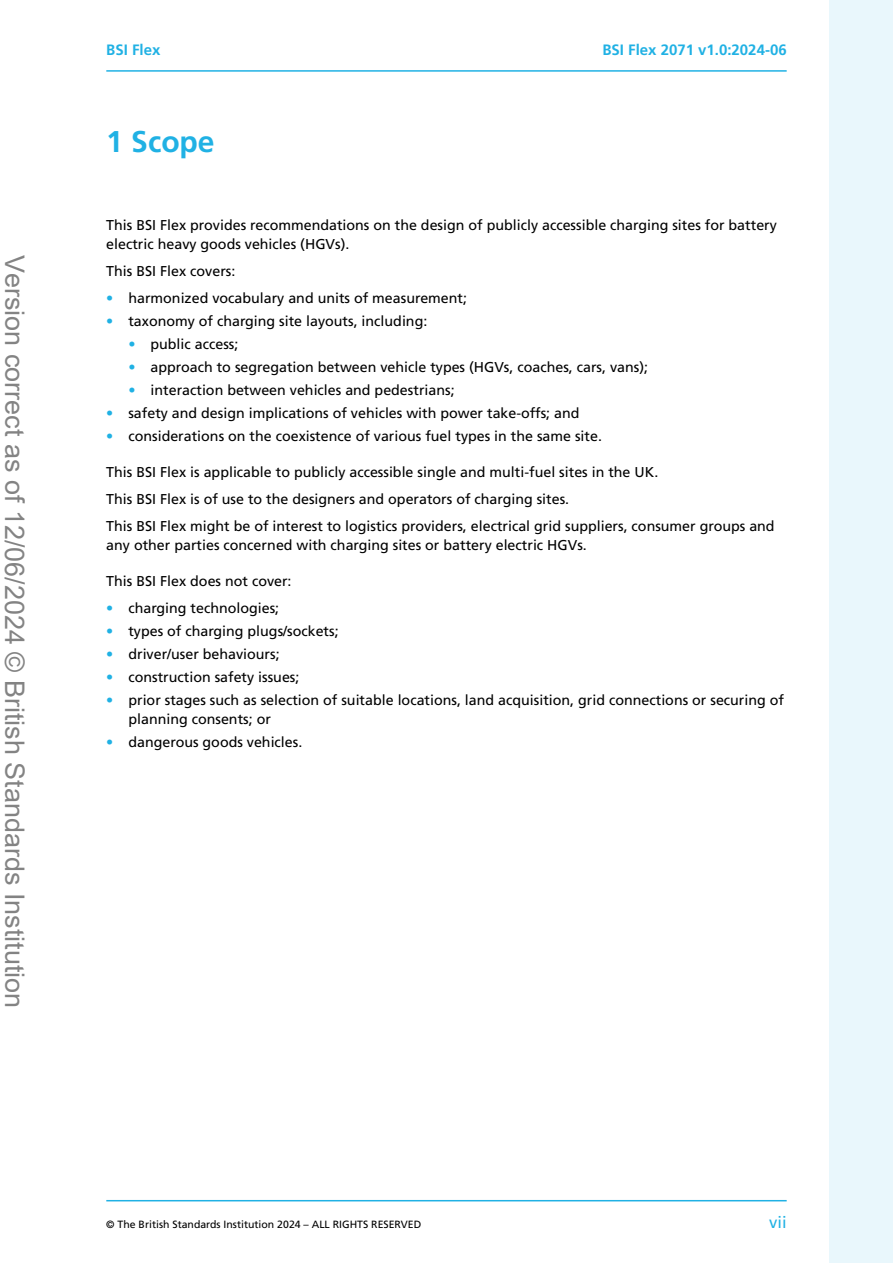
<style>
.page{position:relative;width:893px;height:1263px;background:#fff}
.page>*{position:absolute;margin:0;border:0;box-sizing:border-box;transform-origin:0 0}
.H2_pages{font:30px "Frutiger LT 65 Bd";color:#20b1e4}
.t1{font:27px "Arial";color:rgb(0 0 0/.49)}
.t2{font:16.5px "Frutiger LT 55 Rm";color:#20b1e4}
.t3{font:15px "Frutiger LT 65 Bd";color:#20b1e4}
.Body_text{font:14.25px/18.8px "Frutiger LT 55 Rm";color:#000}
.t4{font:10.5px "Frutiger LT 55 Rm";color:#000}
.s1{color:#20b1e4}
</style>
<div class="page">
<div style="left:829px;top:0;width:64px;height:1263px;background:#e9f7fc"></div>
<hr style="left:106px;top:1200px;width:681px;height:1px;background:#20b1e4">
<hr style="left:106px;top:70px;width:681px;height:2px;background:#20b1e4">
<h2 class="t1" style="left:33px;top:255px;width:755px;rotate:90deg">Version correct as of 12/06/2024 © British Standards Institution</h2>
<p class="t3" style="left:106px;top:40px;width:56px">BSI Flex</p>
<p class="t3" style="left:602px;top:40px;width:186px">BSI Flex 2071 v1.0:2024-06</p>
<p class="H2_pages" style="left:106px;top:124px;width:110px">1 Scope</p>
<p class="Body_text" style="left:106px;top:216px;width:672px">This BSI Flex provides recommendations on the design of publicly accessible charging sites for battery electric heavy goods vehicles (HGVs).</p>
<p class="Body_text" style="left:106px;top:262px;width:131px">This BSI Flex covers:</p>
<p class="Body_text" style="left:106px;top:289px;width:362px"><span class="s1">•</span> harmonized vocabulary and units of measurement;</p>
<p class="Body_text" style="left:106px;top:312px;width:323px"><span class="s1">•</span> taxonomy of charging site layouts, including:</p>
<p class="Body_text" style="left:128px;top:335px;width:111px"><span class="s1">•</span> public access;</p>
<p class="Body_text" style="left:128px;top:358px;width:521px"><span class="s1">•</span> approach to segregation between vehicle types (HGVs, coaches, cars, vans);</p>
<p class="Body_text" style="left:128px;top:381px;width:328px"><span class="s1">•</span> interaction between vehicles and pedestrians;</p>
<p class="Body_text" style="left:106px;top:404px;width:475px"><span class="s1">•</span> safety and design implications of vehicles with power take-offs; and</p>
<p class="Body_text" style="left:106px;top:427px;width:497px"><span class="s1">•</span> considerations on the coexistence of various fuel types in the same site.</p>
<p class="Body_text" style="left:106px;top:463px;width:553px">This BSI Flex is applicable to publicly accessible single and multi-fuel sites in the UK.</p>
<p class="Body_text" style="left:106px;top:490px;width:464px">This BSI Flex is of use to the designers and operators of charging sites.</p>
<p class="Body_text" style="left:106px;top:517px;width:670px">This BSI Flex might be of interest to logistics providers, electrical grid suppliers, consumer groups and any other parties concerned with charging sites or battery electric HGVs.</p>
<p class="Body_text" style="left:106px;top:572px;width:187px">This BSI Flex does not cover:</p>
<p class="Body_text" style="left:106px;top:599px;width:174px"><span class="s1">•</span> charging technologies;</p>
<p class="Body_text" style="left:106px;top:622px;width:234px"><span class="s1">•</span> types of charging plugs/sockets;</p>
<p class="Body_text" style="left:106px;top:645px;width:175px"><span class="s1">•</span> driver/user behaviours;</p>
<p class="Body_text" style="left:106px;top:668px;width:195px"><span class="s1">•</span> construction safety issues;</p>
<p class="Body_text" style="left:128px;top:691px;width:657px;text-indent:-22px"><span class="s1">•</span> prior stages such as selection of suitable locations, land acquisition, grid connections or securing of planning consents; or</p>
<p class="Body_text" style="left:106px;top:733px;width:198px"><span class="s1">•</span> dangerous goods vehicles.</p>
<p class="t4" style="left:106px;top:1218px;width:316px">© The British Standards Institution 2024 – ALL RIGHTS RESERVED</p>
<p class="t2" style="left:769px;top:1212px;width:19px">vii</p>
</div>
